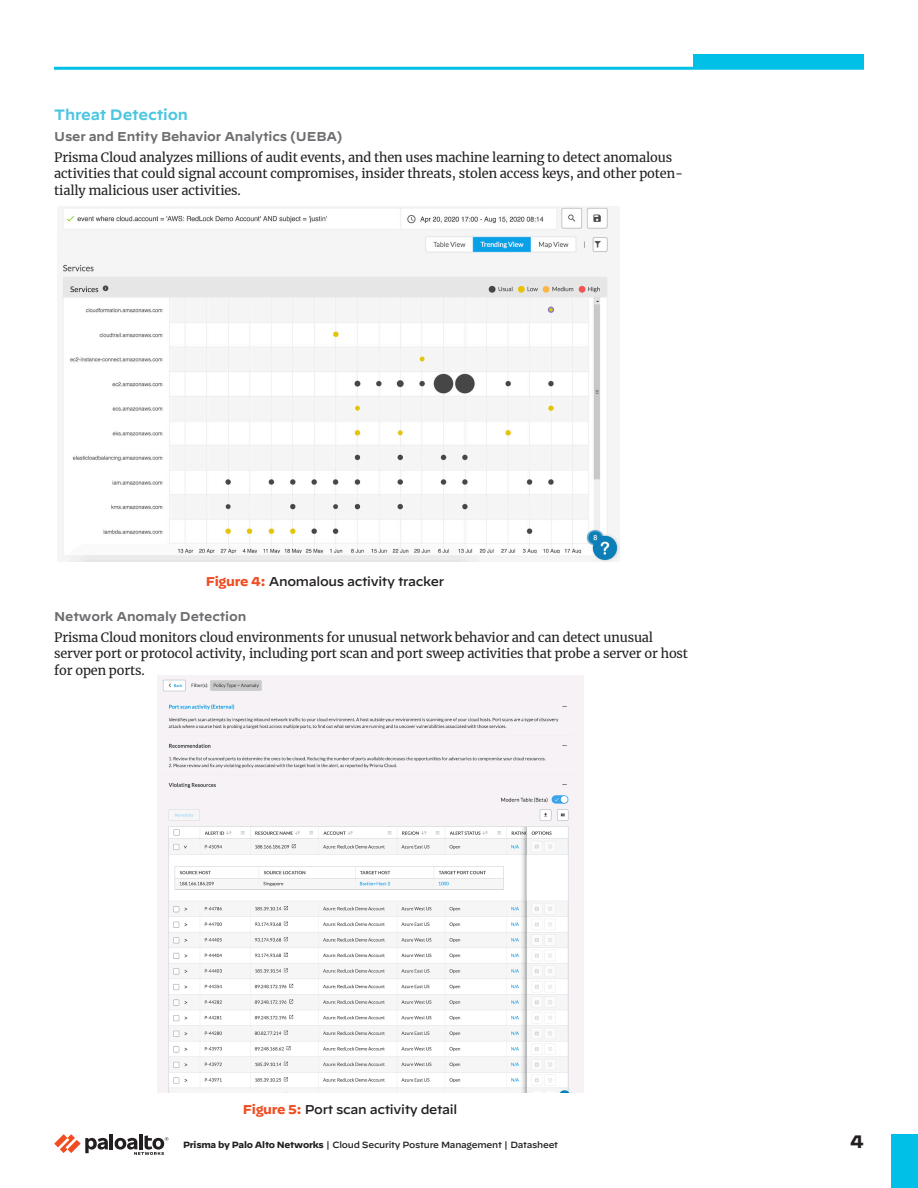
<style>
.page{position:relative;width:918px;height:1188px;background:#fff}
.page>*{position:absolute;margin:0;border:0;box-sizing:border-box;transform-origin:0 0}
.t1{font:700 18px "Decimal";color:#231f20}
.t2{font:600 15px "Decimal";letter-spacing:-.01em;color:#4cc6e0}
.body-text{font:12.75px/16.5px "Merriweather";letter-spacing:-.01em;color:#231f20}
.figure-title{font:500 12.75px "Decimal";letter-spacing:-.025em;color:#231f20}
.t3{font:600 12.75px "Decimal";letter-spacing:-.01em;color:#6c6d70}
.folio-text{font:500 9px "Decimal";letter-spacing:-.025em;color:#231f20}
.s1{font-weight:700;color:#f04d22}
.s2{font-weight:700}
</style>
<div class="page">
<hr style="left:110px;top:1134px;width:3px;height:15px;background:#231f20">
<svg style="left:54px;top:1134px;width:54px;height:19px"></svg>
<hr style="left:139px;top:1134px;width:4px;height:15px;background:#231f20">
<svg style="left:115px;top:1135px;width:53px;height:20px"></svg>
<div style="left:891px;top:1134px;width:27px;height:54px;background:#00c0e8"></div>
<div style="left:693px;top:54px;width:171px;height:14px;background:#00c0e8"></div>
<hr style="left:54px;top:67px;width:810px;height:3px;background:#00c0e8">
<img style="left:62px;top:207px;width:557px;height:355px">
<img style="left:158px;top:675px;width:425px;height:418px">
<p class="t2" style="left:54px;top:101px;width:135px">Threat Detection</p>
<p class="t3" style="left:54px;top:124px;width:290px">User and Entity Behavior Analytics (UEBA)</p>
<p class="body-text" style="left:54px;top:149px;width:630px">Prisma Cloud analyzes millions of audit events, and then uses machine learning to detect anomalous activities that could signal account compromises, insider threats, stolen access keys, and other poten&shy;tially malicious user activities.</p>
<p class="figure-title" style="left:206px;top:570px;width:240px"><span class="s1">Figure 4:</span> Anomalous activity tracker</p>
<p class="t3" style="left:54px;top:604px;width:194px">Network Anomaly Detection</p>
<p class="body-text" style="left:54px;top:629px;width:635px">Prisma Cloud monitors cloud environments for unusual network behavior and can detect unusual server port or protocol activity, including port scan and port sweep activities that probe a server or host for open ports.</p>
<p class="figure-title" style="left:243px;top:1097px;width:216px"><span class="s1">Figure 5:</span> Port scan activity detail</p>
<p class="folio-text" style="left:183px;top:1137px;width:377px"><span class="s2">Prisma by Palo Alto Networks</span> | Cloud Security Posture Management | Datasheet</p>
<p class="t1" style="left:850px;top:1132px;width:15px">4</p>
</div>
